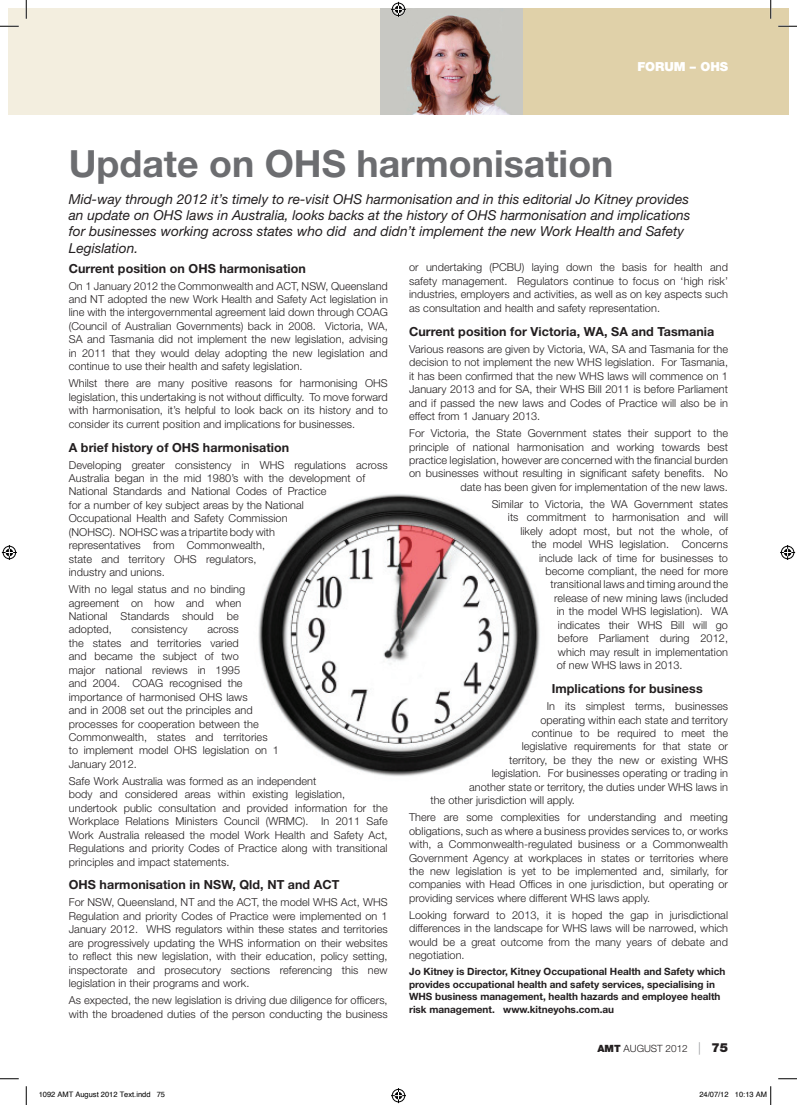
<style>
.page{position:relative;width:797px;height:1105px;background:#fff}
.page>*{position:absolute;margin:0;border:0;box-sizing:border-box;transform-origin:0 0}
.t1{font:700 37.5px "Helvetica Neue LT Std";color:#6c6d70}
.t2{font:italic 13.75px/16.2px "Helvetica Neue LT Std";color:#231f20}
.t3{font:700 12.5px "Helvetica Neue LT Std";letter-spacing:.005em;color:#231f20}
.t4{font:900 12.5px "Helvetica Neue LT Std";color:#fff}
.t5{font:300 11px/13.5px "Helvetica Neue LT Std";letter-spacing:.005em;color:#231f20;text-align:justify}
.t6{font:700 10px/12.5px "Helvetica Neue LT Std";color:#231f20}
.t7{font:300 10px "Helvetica Neue LT Std";color:#231f20}
.t8{font:7.5px "Helvetica";color:#000}
.s1{font-weight:900}
.s2{font-size:12.5px;color:#939598}
.s3{font-weight:900;font-size:12.5px}
</style>
<div class="page">
<img style="left:258px;top:494px;width:282px;height:282px">
<div style="left:9px;top:9px;width:17px;height:106px;background:#f3eedf"></div>
<div style="left:26px;top:9px;width:496px;height:106px;background:#f3eedf"></div>
<div style="left:522px;top:9px;width:266px;height:106px;background:#e0d1a9"></div>
<img style="left:381px;top:9px;width:141px;height:106px">
<svg style="left:0;top:25px;width:19px;height:2px"></svg>
<svg style="left:778px;top:25px;width:19px;height:2px"></svg>
<svg style="left:0;top:1078px;width:19px;height:1px"></svg>
<svg style="left:778px;top:1078px;width:19px;height:1px"></svg>
<svg style="left:25px;top:0;width:2px;height:19px"></svg>
<svg style="left:25px;top:1086px;width:2px;height:19px"></svg>
<svg style="left:770px;top:0;width:1px;height:19px"></svg>
<svg style="left:391px;top:2px;width:15px;height:15px"></svg>
<svg style="left:391px;top:1088px;width:15px;height:15px"></svg>
<svg style="left:2px;top:545px;width:15px;height:15px"></svg>
<svg style="left:780px;top:545px;width:15px;height:15px"></svg>
<svg style="left:770px;top:1086px;width:1px;height:19px"></svg>
<p class="t4" style="left:637px;top:59px;width:10px">FOR</p>
<p class="t4" style="left:664px;top:59px;width:65px">UM – OHS</p>
<h1 class="t1" style="left:69px;top:140px;width:546px">Update on OHS harmonisation</h1>
<p class="t2" style="left:69px;top:191px;width:623px">Mid-way through 2012 it’s timely to re-visit OHS harmonisation and in this editorial Jo Kitney provides an update on OHS laws in Australia, looks backs at the history of OHS harmonisation and implications for businesses working across states who did and didn’t implement the new Work Health and Safety Legislation.</p>
<p class="t5" style="left:409px;top:261px;width:320px">or undertaking (PCBU) laying down the basis for health and safety management. Regulators continue to focus on ‘high risk’ industries, employers and activities, as well as on key aspects such as consultation and health and safety representation.</p>
<p class="t3" style="left:409px;top:324px;width:307px">Current position for Victoria, WA, SA and Tasmania</p>
<p class="t5" style="left:409px;top:342px;width:320px">Various reasons are given by Victoria, WA, SA and Tasmania for the decision to not implement the new WHS legislation. For Tasmania, it has been confirmed that the new WHS laws will commence on 1<br>January 2013 and for SA, their WHS Bill 2011 is before Parliament and if passed the new laws and Codes of Practice will also be in effect from 1 January 2013.</p>
<p class="t5" style="left:409px;top:426px;width:320px;text-align:right">For Victoria, the State Government states their support to the principle of national harmonisation and working towards best practice legislation, however are concerned with the financial burden on businesses without resulting in significant safety benefits. No date has been given for implementation of the new laws.</p>
<p class="t5" style="left:491px;top:497px;width:238px">Similar to Victoria, the WA Government states</p>
<p class="t5" style="left:508px;top:510px;width:221px">its commitment to harmonisation and will</p>
<p class="t5" style="left:520px;top:524px;width:209px">likely adopt most, but not the whole, of</p>
<p class="t5" style="left:531px;top:537px;width:198px">the model WHS legislation. Concerns</p>
<p class="t5" style="left:539px;top:551px;width:190px">include lack of time for businesses to</p>
<p class="t5" style="left:545px;top:564px;width:184px">become compliant, the need for more</p>
<p class="t5" style="left:550px;top:578px;width:179px">transitional laws and timing around the</p>
<p class="t5" style="left:554px;top:591px;width:175px">release of new mining laws (included</p>
<p class="t5" style="left:556px;top:604px;width:173px">in the model WHS legislation). WA</p>
<p class="t5" style="left:558px;top:618px;width:172px">indicates their WHS Bill will go</p>
<p class="t5" style="left:558px;top:631px;width:172px">before Parliament during 2012,</p>
<p class="t5" style="left:558px;top:645px;width:171px">which may result in implementation</p>
<p class="t5" style="left:556px;top:658px;width:127px">of new WHS laws in 2013.</p>
<p class="t3" style="left:551px;top:681px;width:152px">Implications for business</p>
<p class="t5" style="left:546px;top:699px;width:183px">In its simplest terms, businesses</p>
<p class="t5" style="left:540px;top:713px;width:189px">operating within each state and territory</p>
<p class="t5" style="left:531px;top:726px;width:198px">continue to be required to meet the</p>
<p class="t5" style="left:521px;top:739px;width:208px">legislative requirements for that state or</p>
<p class="t5" style="left:509px;top:753px;width:220px">territory, be they the new or existing WHS</p>
<p class="t5" style="left:491px;top:766px;width:238px">legislation. For businesses operating or trading in</p>
<p class="t5" style="left:469px;top:780px;width:260px">another state or territory, the duties under WHS laws in</p>
<p class="t5" style="left:430px;top:793px;width:146px">the other jurisdiction will apply.</p>
<p class="t5" style="left:409px;top:810px;width:320px">There are some complexities for understanding and meeting obligations, such as where a business provides services to, or works with, a Commonwealth-regulated business or a Commonwealth Government Agency at workplaces in states or territories where the new legislation is yet to be implemented and, similarly, for companies with Head Offices in one jurisdiction, but operating or providing services where different WHS laws apply.</p>
<p class="t5" style="left:409px;top:908px;width:320px">Looking forward to 2013, it is hoped the gap in jurisdictional differences in the landscape for WHS laws will be narrowed, which would be a great outcome from the many years of debate and negotiation.</p>
<p class="t6" style="left:409px;top:965px;width:318px">Jo Kitney is Director, Kitney Occupational Health and Safety which provides occupational health and safety services, specialising in WHS business management, health hazards and employee health risk management. www.kitneyohs.com.au</p>
<p class="t3" style="left:69px;top:260px;width:238px">Current position on OHS harmonisation</p>
<p class="t5" style="left:69px;top:279px;width:320px">On 1 January 2012 the Commonwealth and ACT, NSW, Queensland and NT adopted the new Work Health and Safety Act legislation in line with the intergovernmental agreement laid down through COAG (Council of Australian Governments) back in 2008. Victoria, WA, SA and Tasmania did not implement the new legislation, advising in 2011 that they would delay adopting the new legislation and continue to use their health and safety legislation.</p>
<p class="t5" style="left:69px;top:376px;width:320px">Whilst there are many positive reasons for harmonising OHS legislation, this undertaking is not without difficulty. To move forward with harmonisation, it’s helpful to look back on its history and to consider its current position and implications for businesses.</p>
<p class="t3" style="left:69px;top:439px;width:222px">A brief history of OHS harmonisation</p>
<p class="t5" style="left:69px;top:458px;width:320px;text-align:left">Developing greater consistency in WHS regulations across Australia began in the mid 1980’s with the development of National Standards and National Codes of Practice<br>for a number of key subject areas by the National<br>Occupational Health and Safety Commission<br>(NOHSC). NOHSC was a tripartite body with<br>representatives from Commonwealth,<br>state and territory OHS regulators,<br>industry and unions.</p>
<p class="t5" style="left:69px;top:582px;width:178px;text-align:left">With no legal status and no binding agreement on how and when<br>National Standards should be adopted,</p>
<p class="t5" style="left:131px;top:622px;width:58px">consistency</p>
<p class="t5" style="left:69px;top:622px;width:212px;text-align:left;text-indent:139px">across<br>the states and territories varied<br>and became the subject of two<br>major national reviews in 1995<br>and 2004. COAG recognised the importance of harmonised OHS laws<br>and in 2008 set out the principles and processes for cooperation between the<br>Commonwealth, states and territories to implement model OHS legislation on 1<br>January 2012.</p>
<p class="t5" style="left:69px;top:774px;width:320px;text-align:left">Safe Work Australia was formed as an independent<br>body and considered areas within existing legislation, undertook public consultation and provided information for the Workplace Relations Ministers Council (WRMC). In 2011 Safe Work Australia released the model Work Health and Safety Act, Regulations and priority Codes of Practice along with transitional principles and impact statements.</p>
<p class="t3" style="left:69px;top:877px;width:272px">OHS harmonisation in NSW, Qld, NT and ACT</p>
<p class="t5" style="left:69px;top:895px;width:320px">For NSW, Queensland, NT and the ACT, the model WHS Act, WHS Regulation and priority Codes of Practice were implemented on 1<br>January 2012. WHS regulators within these states and territories are progressively updating the WHS information on their websites to reflect this new legislation, with their education, policy setting, inspectorate and prosecutory sections referencing this new legislation in their programs and work.</p>
<p class="t5" style="left:69px;top:993px;width:320px">As expected, the new legislation is driving due diligence for officers, with the broadened duties of the person conducting the business</p>
<p class="t7" style="left:597px;top:1042px;width:34px"><span class="s1">AMT</span> august</p>
<p class="t7" style="left:665px;top:1042px;width:64px">2012 <span class="s2">|</span> <span class="s3">75</span></p>
<p class="t8" style="left:39px;top:1089px;width:128px">1092 AMT August 2012 Text.indd 75</p>
<p class="t8" style="left:699px;top:1089px;width:69px">24/07/12 10:13 AM</p>
</div>
